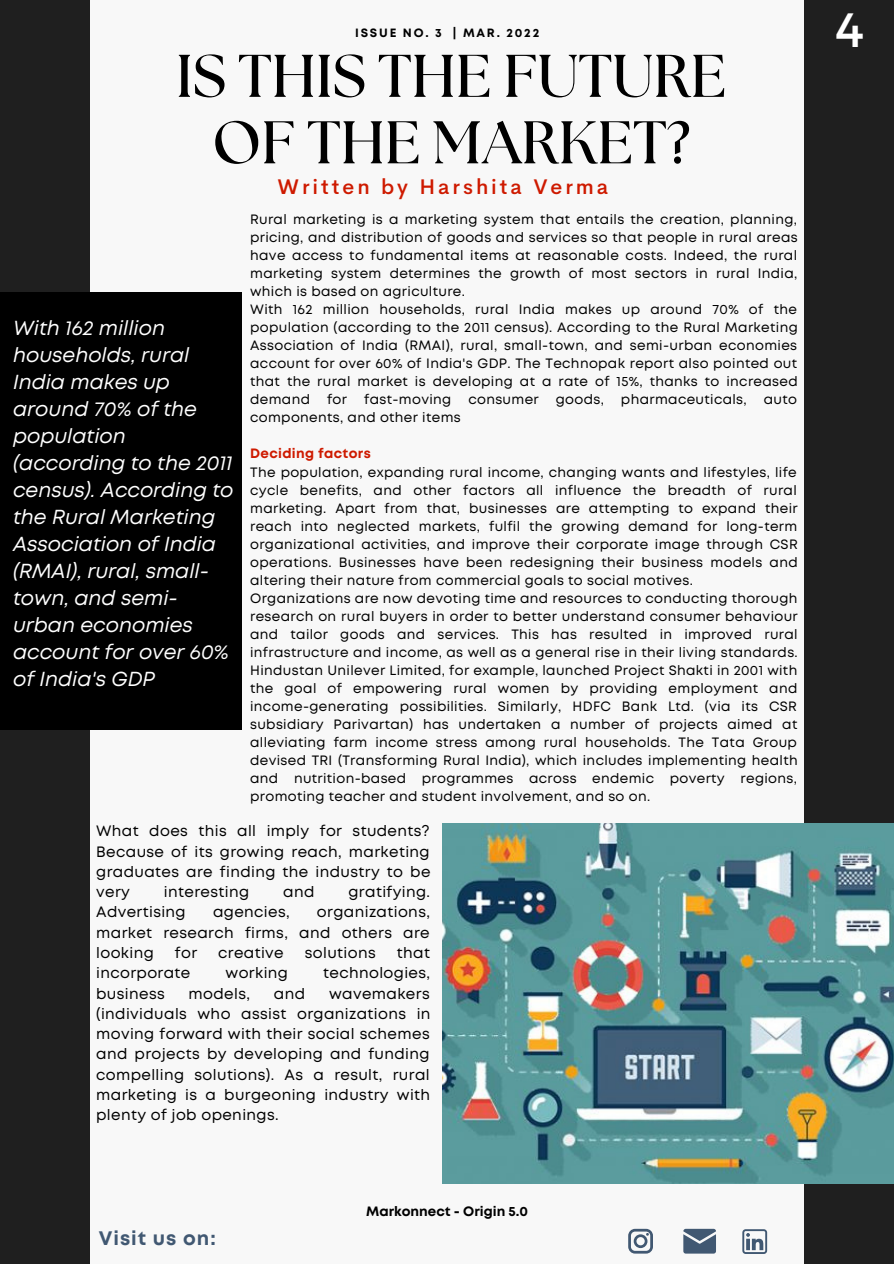
<style>
.page{position:relative;width:894px;height:1264px;background:#fff}
.page>*{position:absolute;margin:0;border:0;box-sizing:border-box;transform-origin:0 0}
.t1{font:700 60px/66.4px "The Seasons";color:#000;text-align:center}
.t2{font:48px "Montserrat";color:#fff}
.t3{font:500 21px "Cerebri Sans";letter-spacing:.14em;color:#ce1a00}
.t4{font:italic 20.25px/27px "Mont";color:#fff}
.t5{font:700 19.5px "Mont";letter-spacing:.05em;color:#415872}
.t6{font:15px/20.2px "Mont";letter-spacing:.025em;color:#000;text-align:justify}
.t7{font:13.5px/18px "Mont";letter-spacing:.025em;color:#000;text-align:justify}
.t8{font:700 13.5px "Mont";color:#000}
.t9{font:700 13.5px "Mont";letter-spacing:.025em;color:#ce1a00}
.t10{font:700 12px "Mont";letter-spacing:.15em;color:#000}
</style>
<div class="page">
<div style="left:0;top:0;width:893px;height:1263px;background:#f8f8f8"></div>
<div style="left:804px;top:0;width:89px;height:1263px;background:#1f1f1f"></div>
<img style="left:443px;top:823px;width:450px;height:360px">
<svg style="left:683px;top:1228px;width:32px;height:25px"></svg>
<svg style="left:628px;top:1228px;width:24px;height:25px"></svg>
<svg style="left:742px;top:1229px;width:25px;height:24px"></svg>
<div style="left:0;top:0;width:89px;height:1263px;background:#1f1f1f"></div>
<div style="left:0;top:292px;width:242px;height:437px;background:#000"></div>
<p class="t10" style="left:355px;top:28px;width:185px">ISSUE NO. 3 | MAR. 2022</p>
<p class="t1" style="left:176px;top:46px;width:551px">IS THIS THE FUTURE<br>OF THE MARKET?</p>
<p class="t3" style="left:277px;top:173px;width:332px">Written by Harshita Verma</p>
<p class="t4" style="left:13px;top:315px;width:222px">With 162 million households, rural<br>India makes up around 70% of the population (according to the 2011 census). According to the Rural Marketing<br>Association of India (RMAI), rural, small&shy;town, and semi&shy;urban economies account for over 60% of India's GDP</p>
<p class="t7" style="left:250px;top:211px;width:549px">Rural marketing is a marketing system that entails the creation, planning, pricing, and distribution of goods and services so that people in rural areas have access to fundamental items at reasonable costs. Indeed, the rural marketing system determines the growth of most sectors in rural India, which is based on agriculture.</p>
<p class="t7" style="left:250px;top:301px;width:549px">With 162 million households, rural India makes up around 70% of the population (according to the 2011 census). According to the Rural Marketing Association of India (RMAI), rural, small-town, and semi-urban economies account for over 60% of India's GDP. The Technopak report also pointed out that the rural market is developing at a rate of 15%, thanks to increased demand</p>
<p class="t7" style="left:327px;top:391px;width:22px">for</p>
<p class="t7" style="left:364px;top:391px;width:89px">fast-moving</p>
<p class="t7" style="left:468px;top:391px;width:72px">consumer</p>
<p class="t7" style="left:555px;top:391px;width:50px">goods,</p>
<p class="t7" style="left:620px;top:391px;width:127px">pharmaceuticals,</p>
<p class="t7" style="left:763px;top:391px;width:35px">auto</p>
<p class="t7" style="left:250px;top:410px;width:212px">components, and other items</p>
<p class="t9" style="left:250px;top:448px;width:122px">Deciding factors</p>
<p class="t7" style="left:250px;top:464px;width:549px">The population, expanding rural income, changing wants and lifestyles, life cycle benefits, and other factors all influence the breadth of rural marketing. Apart from that, businesses are attempting to expand their reach into neglected markets, fulfil the growing demand for long-term organizational activities, and improve their corporate image through CSR operations. Businesses have been redesigning their business models and altering their nature from commercial goals to social motives.</p>
<p class="t7" style="left:250px;top:590px;width:549px">Organizations are now devoting time and resources to conducting thorough research on rural buyers in order to better understand consumer behaviour and tailor goods and services. This has resulted in improved rural infrastructure and income, as well as a general rise in their living standards.<br>Hindustan Unilever Limited, for example, launched Project Shakti in 2001 with the goal of empowering rural women by providing employment and income-generating possibilities. Similarly, HDFC Bank Ltd. (via its CSR subsidiary Parivartan) has undertaken a number of projects aimed at alleviating farm income stress among rural households. The Tata Group devised TRI (Transforming Rural India), which includes implementing health and nutrition-based programmes across endemic poverty regions, promoting teacher and student involvement, and so on.</p>
<p class="t6" style="left:96px;top:822px;width:336px">What does this all imply for students?<br>Because of its growing reach, marketing graduates are finding the industry to be very</p>
<p class="t6" style="left:164px;top:883px;width:87px">interesting</p>
<p class="t6" style="left:283px;top:883px;width:33px">and</p>
<p class="t6" style="left:348px;top:883px;width:83px">gratifying.</p>
<p class="t6" style="left:96px;top:903px;width:91px">Advertising</p>
<p class="t6" style="left:213px;top:903px;width:78px">agencies,</p>
<p class="t6" style="left:96px;top:903px;width:335px;text-indent:221px">organizations, market research firms, and others are looking</p>
<p class="t6" style="left:175px;top:943px;width:24px">for</p>
<p class="t6" style="left:218px;top:943px;width:67px">creative</p>
<p class="t6" style="left:305px;top:943px;width:72px">solutions</p>
<p class="t6" style="left:396px;top:943px;width:35px">that</p>
<p class="t6" style="left:96px;top:964px;width:96px">incorporate</p>
<p class="t6" style="left:225px;top:964px;width:64px">working</p>
<p class="t6" style="left:323px;top:964px;width:108px">technologies,</p>
<p class="t6" style="left:96px;top:984px;width:70px">business</p>
<p class="t6" style="left:188px;top:984px;width:63px">models,</p>
<p class="t6" style="left:274px;top:984px;width:33px">and</p>
<p class="t6" style="left:96px;top:984px;width:336px;text-indent:233px">wavemakers (individuals who assist organizations in moving forward with their social schemes and projects by developing and funding compelling solutions). As a result, rural marketing is a burgeoning industry with plenty of job openings.</p>
<p class="t5" style="left:99px;top:1231px;width:118px">Visit us on:</p>
<p class="t8" style="left:366px;top:1206px;width:163px">Markonnect - Origin 5.0</p>
<p class="t2" style="left:835px;top:-2px;width:30px">4</p>
</div>
